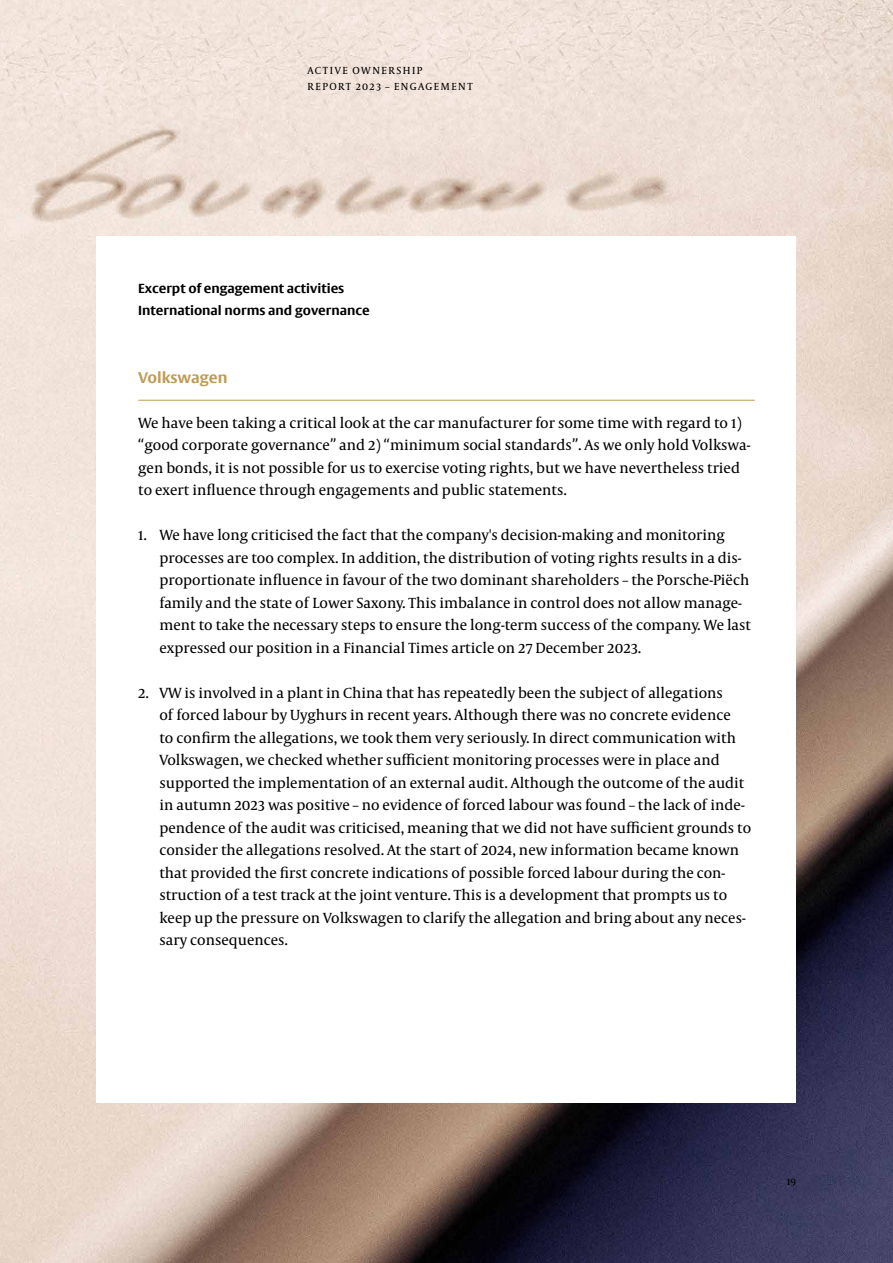
<style>
.page{position:relative;width:893px;height:1263px;background:#fff}
.page>*{position:absolute;margin:0;border:0;box-sizing:border-box;transform-origin:0 0}
.t1{font:15px/22.5px "Capitolium News 2";color:#000}
.t2{font:700 15px "Big Vesta Pro";color:#be9b57}
.t3{font:700 12.75px/22.5px "Big Vesta Pro";color:#000}
.t4{font:10.5px/15.9px "Capitolium News 2";letter-spacing:.14em;color:#000}
.s1{font-family:"Big Vesta Pro";font-weight:300}
</style>
<div class="page">
<img style="left:0;top:0;width:893px;height:1263px">
<div style="left:97px;top:237px;width:699px;height:866px;background:#fff"></div>
<hr style="left:138px;top:400px;width:617px;height:1px;background:#be9b57">
<p class="t4" style="left:307px;top:62px;width:167px">ACTIVE OWNERSHIP<br>REPORT 2023 – ENGAGEMENT</p>
<p class="t3" style="left:138px;top:276px;width:233px">Excerpt of engagement activities<br>International norms and governance</p>
<p class="t2" style="left:138px;top:368px;width:91px">Volkswagen</p>
<p class="t1" style="left:138px;top:411px;width:614px">We have been taking a critical look at the car manufacturer for some time with regard to 1) <span class="s1">“</span>good corporate governance<span class="s1">”</span> and 2) <span class="s1">“</span>minimum social standards<span class="s1">”</span>. As we only hold Volkswa&shy;gen bonds, it is not possible for us to exercise voting rights, but we have nevertheless tried to exert influence through engagements and public statements.</p>
<p class="t1" style="left:159px;top:523px;width:593px;text-indent:-21px">1. We have long criticised the fact that the company's decision-making and monitoring processes are too complex. In addition, the distribution of voting rights results in a dis&shy;proportionate influence in favour of the two dominant shareholders – the Porsche-Piëch family and the state of Lower Saxony. This imbalance in control does not allow manage&shy;ment to take the necessary steps to ensure the long-term success of the company. We last expressed our position in a Financial Times article on 27 December 2023.</p>
<p class="t1" style="left:159px;top:681px;width:593px;text-indent:-21px">2. VW is involved in a plant in China that has repeatedly been the subject of allegations<br>of forced labour by Uyghurs in recent years. Although there was no concrete evidence<br>to confirm the allegations, we took them very seriously. In direct communication with Volkswagen, we checked whether sufficient monitoring processes were in place and supported the implementation of an external audit. Although the outcome of the audit in autumn 2023 was positive – no evidence of forced labour was found – the lack of inde&shy;pendence of the audit was criticised, meaning that we did not have sufficient grounds to consider the allegations resolved. At the start of 2024, new information became known that provided the first concrete indications of possible forced labour during the con&shy;struction of a test track at the joint venture. This is a development that prompts us to keep up the pressure on Volkswagen to clarify the allegation and bring about any neces&shy;sary consequences.</p>
<p class="t4" style="left:787px;top:1173px;width:11px">19</p>
</div>
